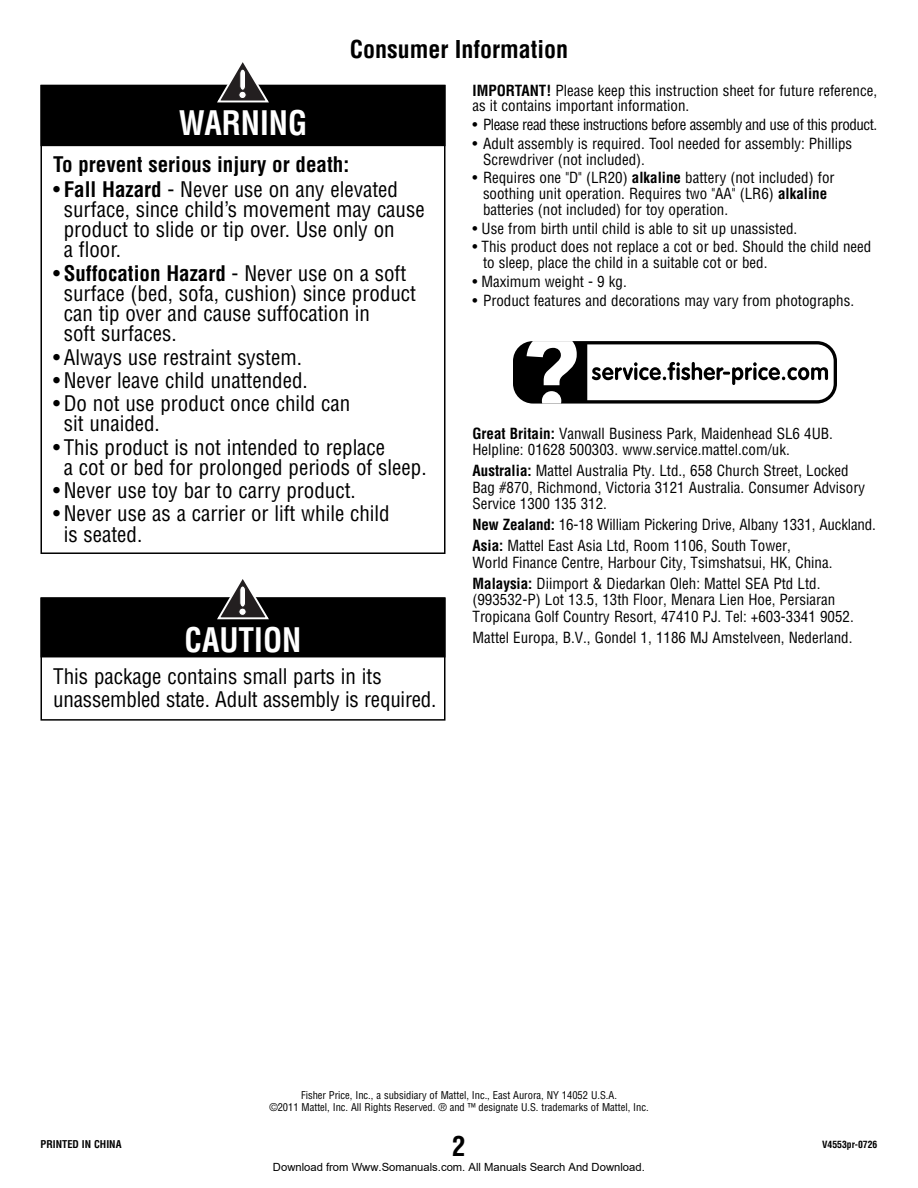
<style>
.page{position:relative;width:918px;height:1188px;background:#fff}
.page>*{position:absolute;margin:0;border:0;box-sizing:border-box;transform-origin:0 0}
.t1{font:700 condensed 33px "Helvetica LT Std";color:#fff;scale:.95 1}
.t2{font:700 condensed 27px "Helvetica LT Std";color:#000}
.t3{font:700 condensed 24px "Helvetica LT Std";color:#000}
.t4{font:condensed 21px/20.2px "Helvetica LT Std";color:#000}
.t5{font:700 condensed 21px "Helvetica LT Std";color:#000}
.t6{font:condensed 15px/15.8px "Helvetica LT Std";color:#000}
.t7{font:condensed 15px "Helvetica LT Std";letter-spacing:-.03em;color:#000}
.t8{font:11.25px "Arial";color:#000}
.t9{font:condensed 10.5px/12px "Helvetica LT Std";color:#000;text-align:center}
.t10{font:700 condensed 10.5px "Helvetica LT Std";color:#000}
.t11{font:700 condensed 9.75px "Helvetica LT Std";color:#000}
.s1{font-weight:700}
</style>
<div class="page">
<div style="left:41px;top:85px;width:404px;height:60px;background:#000"></div>
<div style="left:40px;top:85px;width:406px;height:61px;border:2px solid #000"></div>
<svg style="left:217px;top:62px;width:52px;height:41px"></svg>
<div style="left:239px;top:91px;width:7px;height:8px;background:#fff;border:1px solid #231f20;border-radius:50%"></div>
<div style="left:40px;top:598px;width:406px;height:123px;border:2px solid #000"></div>
<div style="left:41px;top:598px;width:404px;height:59px;background:#000"></div>
<div style="left:40px;top:597px;width:406px;height:60px;border:2px solid #000"></div>
<svg style="left:217px;top:579px;width:52px;height:40px"></svg>
<div style="left:239px;top:608px;width:7px;height:8px;background:#fff;border:1px solid #231f20;border-radius:50%"></div>
<svg style="left:513px;top:341px;width:324px;height:63px"></svg>
<h3 class="t3" style="left:350px;top:41px;width:220px">Consumer Information</h3>
<p class="t6" style="left:472px;top:84px;width:406px"><span class="s1">IMPORTANT!</span> Please keep this instruction sheet for future reference, as it contains important information.</p>
<p class="t7" style="left:472px;top:119px;width:406px">• Please read these instructions before assembly and use of this product.</p>
<p class="t6" style="left:483px;top:137px;width:371px;text-indent:-10px">• Adult assembly is required. Tool needed for assembly: Phillips<br>Screwdriver (not included).</p>
<p class="t6" style="left:483px;top:171px;width:353px;text-indent:-10px">• Requires one "D" (LR20) <span class="s1">alkaline</span> battery (not included) for soothing unit operation. Requires two "AA" (LR6) <span class="s1">alkaline </span>batteries (not included) for toy operation.</p>
<p class="t6" style="left:472px;top:222px;width:326px">• Use from birth until child is able to sit up unassisted.</p>
<p class="t6" style="left:483px;top:240px;width:390px;text-indent:-10px">• This product does not replace a cot or bed. Should the child need to sleep, place the child in a suitable cot or bed.</p>
<p class="t6" style="left:472px;top:275px;width:156px">• Maximum weight - 9 kg.</p>
<p class="t6" style="left:472px;top:294px;width:383px">• Product features and decorations may vary from photographs.</p>
<h1 class="t1" style="left:179px;top:112px;width:137px">WARNING</h1>
<h3 class="t5" style="left:53px;top:157px;width:297px">To prevent serious injury or death:</h3>
<h3 class="t4" style="left:64px;top:181px;width:363px;text-indent:-10px">• <span class="s1">Fall Hazard</span> - Never use on any elevated surface, since child’s movement may cause product to slide or tip over. Use only on<br>a floor.</h3>
<h3 class="t4" style="left:64px;top:265px;width:354px;text-indent:-10px">• <span class="s1">Suffocation Hazard</span> - Never use on a soft surface (bed, sofa, cushion) since product can tip over and cause suffocation in<br>soft surfaces.</h3>
<h3 class="t4" style="left:53px;top:349px;width:250px">• Always use restraint system.</h3>
<h3 class="t4" style="left:53px;top:372px;width:256px">• Never leave child unattended.</h3>
<h3 class="t4" style="left:64px;top:395px;width:288px;text-indent:-10px">• Do not use product once child can sit unaided.</h3>
<h3 class="t4" style="left:64px;top:439px;width:364px;text-indent:-10px">• This product is not intended to replace<br>a cot or bed for prolonged periods of sleep.</h3>
<h3 class="t4" style="left:53px;top:482px;width:304px">• Never use toy bar to carry product.</h3>
<h3 class="t4" style="left:64px;top:505px;width:328px;text-indent:-10px">• Never use as a carrier or lift while child is seated.</h3>
<p class="t6" style="left:472px;top:427px;width:362px;line-height:16.5px"><span class="s1">Great Britain:</span> Vanwall Business Park, Maidenhead SL6 4UB.<br>Helpline: 01628 500303. www.service.mattel.com/uk.</p>
<p class="t6" style="left:472px;top:464px;width:394px;line-height:16.5px"><span class="s1">Australia:</span> Mattel Australia Pty. Ltd., 658 Church Street, Locked<br>Bag #870, Richmond, Victoria 3121 Australia. Consumer Advisory<br>Service 1300 135 312.</p>
<p class="t6" style="left:472px;top:516px;width:405px;line-height:21px"><span class="s1">New Zealand:</span> 16-18 William Pickering Drive, Albany 1331, Auckland.<br><span class="s1">Asia:</span> Mattel East Asia Ltd, Room 1106, South Tower,</p>
<p class="t6" style="left:472px;top:553px;width:362px;line-height:21px">World Finance Centre, Harbour City, Tsimshatsui, HK, China.<br><span class="s1">Malaysia:</span> Diimport &amp; Diedarkan Oleh: Mattel SEA Ptd Ltd.</p>
<p class="t6" style="left:472px;top:593px;width:383px;line-height:16.5px">(993532-P) Lot 13.5, 13th Floor, Menara Lien Hoe, Persiaran<br>Tropicana Golf Country Resort, 47410 PJ. Tel: +603-3341 9052.</p>
<p class="t6" style="left:472px;top:631px;width:382px">Mattel Europa, B.V., Gondel 1, 1186 MJ Amstelveen, Nederland.</p>
<h1 class="t1" style="left:185px;top:628px;width:124px">CAUTION</h1>
<h3 class="t4" style="left:53px;top:667px;width:385px;line-height:22.5px">This package contains small parts in its unassembled state. Adult assembly is required.</h3>
<p class="t9" style="left:269px;top:1091px;width:381px">Fisher Price, Inc., a subsidiary of Mattel, Inc., East Aurora, NY 14052 U.S.A.<br>©2011 Mattel, Inc. All Rights Reserved. ® and ™ designate U.S. trademarks of Mattel, Inc.</p>
<h2 class="t2" style="left:452px;top:1137px;width:15px">2</h2>
<p class="t10" style="left:40px;top:1140px;width:83px">PRINTED IN CHINA</p>
<p class="t11" style="left:822px;top:1141px;width:57px">V4553pr-0726</p>
<p class="t8" style="left:273px;top:1160px;width:373px">Download from Www.Somanuals.com. All Manuals Search And Download.</p>
</div>
